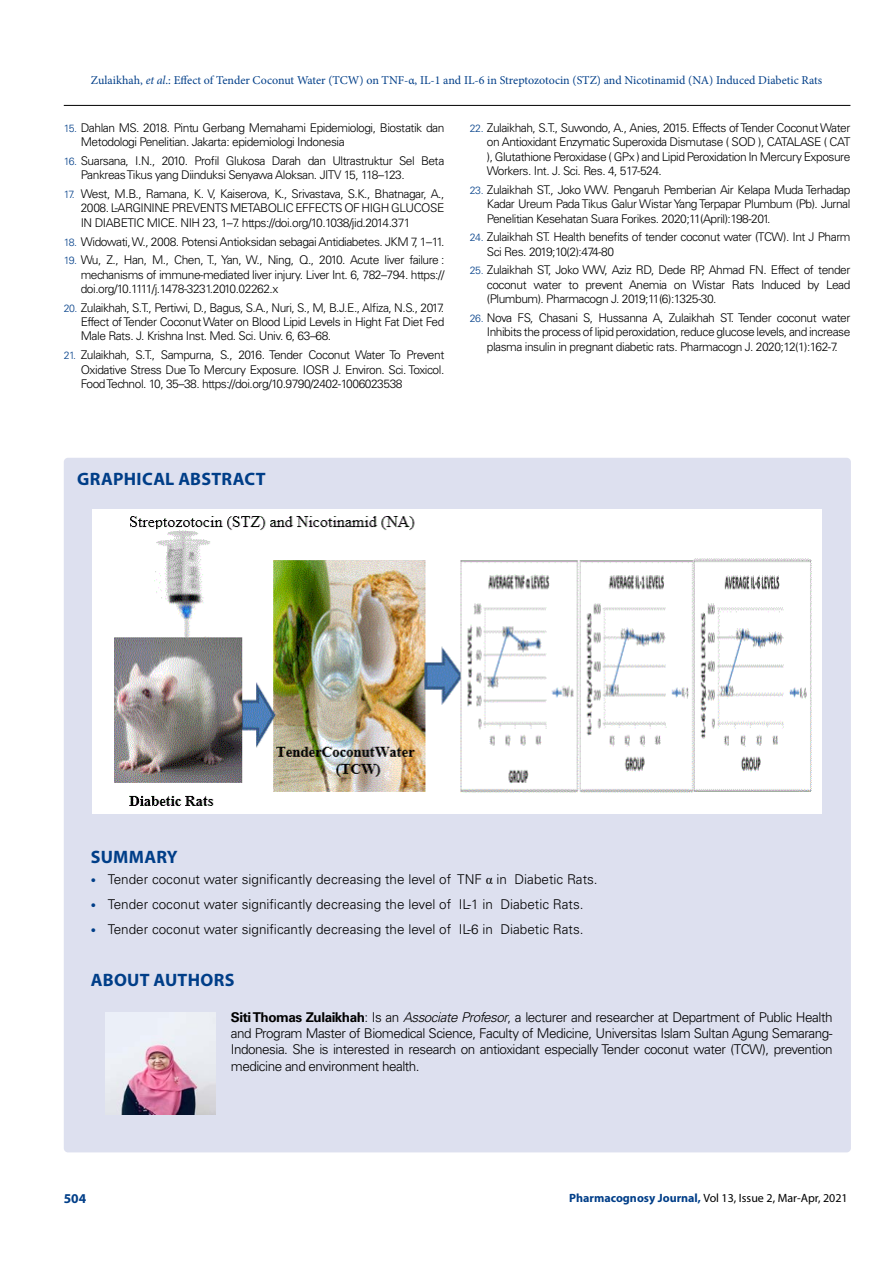
<style>
.page{position:relative;width:893px;height:1263px;background:#fff}
.page>*{position:absolute;margin:0;border:0;box-sizing:border-box;transform-origin:0 0}
.t1{font:700 18px "Myriad Pro";letter-spacing:.015em;color:#003e88}
.t2{font:300 13.5px/16.2px "Univers LT Std";color:#000;text-align:justify}
.t3{font:700 13.5px "Myriad Pro";color:#003e88}
.t4{font:300 12px/14.4px "Univers LT Std";letter-spacing:-.04em;color:#000;text-align:justify}
.t5{font:12px "Minion Pro";color:#003e88}
.t6{font:12px "Myriad Pro";color:#000}
.s1{font-style:italic}
.s2{font-size:10.5px;color:#003e88}
.s3{font-family:"Times New Roman";font-weight:400}
.s4{font-weight:700}
.s5{font-weight:700;color:#003e88}
</style>
<div class="page">
<hr style="left:64px;top:105px;width:786px;height:1px;background:#000">
<div style="left:64px;top:458px;width:787px;height:694px;background:#dde0ef;border-radius:4px"></div>
<img style="left:93px;top:510px;width:728px;height:304px">
<img style="left:106px;top:1012px;width:110px;height:102px">
<p class="t5" style="left:91px;top:72px;width:733px">Zulaikhah, <span class="s1">et al</span>.: Effect of Tender Coconut Water (TCW) on TNF-α, IL-1 and IL-6 in Streptozotocin (STZ) and Nicotinamid (NA) Induced Diabetic Rats</p>
<p class="t4" style="left:81px;top:121px;width:365px;text-indent:-17px"><span class="s2">15.</span> Dahlan MS. 2018. Pintu Gerbang Memahami Epidemiologi, Biostatik dan<br>Metodologi Penelitian. Jakarta: epidemiologi Indonesia</p>
<p class="t4" style="left:81px;top:154px;width:365px;text-indent:-17px"><span class="s2">16.</span> Suarsana, I.N., 2010. Profil Glukosa Darah dan Ultrastruktur Sel Beta<br>Pankreas Tikus yang Diinduksi Senyawa Aloksan. JITV 15, 118–123.</p>
<p class="t4" style="left:81px;top:187px;width:365px;text-indent:-17px"><span class="s2">17.</span> West, M.B., Ramana, K. V, Kaiserova, K., Srivastava, S.K., Bhatnagar, A., 2008. L-ARGININE PREVENTS METABOLIC EFFECTS OF HIGH GLUCOSE IN DIABETIC MICE. NIH 23, 1–7. https://doi.org/10.1038/jid.2014.371</p>
<p class="t4" style="left:64px;top:234px;width:382px"><span class="s2">18.</span> Widowati, W., 2008. Potensi Antioksidan sebagai Antidiabetes. JKM 7, 1–11.</p>
<p class="t4" style="left:81px;top:253px;width:365px;text-indent:-17px"><span class="s2">19.</span> Wu, Z., Han, M., Chen, T., Yan, W., Ning, Q., 2010. Acute liver failure : mechanisms of immune-mediated liver injury. Liver Int. 6, 782–794. https:// doi.org/10.1111/j.1478-3231.2010.02262.x</p>
<p class="t4" style="left:81px;top:300px;width:365px;text-indent:-17px"><span class="s2">20.</span> Zulaikhah, S.T., Pertiwi, D., Bagus, S.A., Nuri, S., M, B.J.E., Alfiza, N.S., 2017.<br>Effect of Tender Coconut Water on Blood Lipid Levels in Hight Fat Diet Fed Male Rats. J. Krishna Inst. Med. Sci. Univ. 6, 63–68.</p>
<p class="t4" style="left:81px;top:348px;width:365px;text-indent:-17px"><span class="s2">21.</span> Zulaikhah, S.T., Sampurna, S., 2016. Tender Coconut Water To Prevent Oxidative Stress Due To Mercury Exposure. IOSR J. Environ. Sci. Toxicol.<br>Food Technol. 10, 35–38. https://doi.org/10.9790/2402-1006023538</p>
<p class="t4" style="left:487px;top:121px;width:365px;text-indent:-17px"><span class="s2">22.</span> Zulaikhah, S.T., Suwondo, A., Anies, 2015. Effects of Tender Coconut Water on Antioxidant Enzymatic Superoxida Dismutase ( SOD ), CATALASE ( CAT ), Glutathione Peroxidase ( GPx ) and Lipid Peroxidation In Mercury Exposure Workers. Int. J. Sci. Res. 4, 517-524.</p>
<p class="t4" style="left:487px;top:182px;width:365px;text-indent:-17px"><span class="s2">23.</span> Zulaikhah ST., Joko WW. Pengaruh Pemberian Air Kelapa Muda Terhadap Kadar Ureum Pada Tikus Galur Wistar Yang Terpapar Plumbum (Pb). Jurnal Penelitian Kesehatan Suara Forikes. 2020;11(April):198-201.</p>
<p class="t4" style="left:487px;top:230px;width:365px;text-indent:-17px"><span class="s2">24.</span> Zulaikhah ST. Health benefits of tender coconut water (TCW). Int J Pharm<br>Sci Res. 2019;10(2):474-80</p>
<p class="t4" style="left:487px;top:263px;width:365px;text-indent:-17px"><span class="s2">25.</span> Zulaikhah ST, Joko WW, Aziz RD, Dede RP, Ahmad FN. Effect of tender coconut water to prevent Anemia on Wistar Rats Induced by Lead (Plumbum). Pharmacogn J. 2019;11(6):1325-30.</p>
<p class="t4" style="left:487px;top:310px;width:365px;text-indent:-17px"><span class="s2">26.</span> Nova FS, Chasani S, Hussanna A, Zulaikhah ST. Tender coconut water Inhibits the process of lipid peroxidation, reduce glucose levels, and increase plasma insulin in pregnant diabetic rats. Pharmacogn J. 2020;12(1):162-7.</p>
<h1 class="t1" style="left:77px;top:468px;width:190px">GRAPHICAL ABSTRACT</h1>
<h1 class="t1" style="left:91px;top:845px;width:88px">SUMMARY</h1>
<p class="t2" style="left:91px;top:871px;width:508px"><span class="s2">•</span> Tender coconut water significantly decreasing the level of TNF <span class="s3">α</span> in Diabetic Rats.</p>
<p class="t2" style="left:91px;top:896px;width:494px"><span class="s2">•</span> Tender coconut water significantly decreasing the level of IL-1 in Diabetic Rats.</p>
<p class="t2" style="left:91px;top:921px;width:494px"><span class="s2">•</span> Tender coconut water significantly decreasing the level of IL-6 in Diabetic Rats.</p>
<h1 class="t1" style="left:91px;top:968px;width:145px">ABOUT AUTHORS</h1>
<p class="t2" style="left:231px;top:1009px;width:603px"><span class="s4">Siti Thomas Zulaikhah</span>: Is an <span class="s1">Associate Profesor</span>, a lecturer and researcher at Department of Public Health and Program Master of Biomedical Science, Faculty of Medicine, Universitas Islam Sultan Agung Semarang-Indonesia. She is interested in research on antioxidant especially Tender coconut water (TCW), prevention medicine and environment health.</p>
<p class="t3" style="left:64px;top:1189px;width:24px">504</p>
<p class="t6" style="left:569px;top:1190px;width:280px"><span class="s5">Pharmacognosy Journal,</span> Vol 13, Issue 2, Mar-Apr, 2021</p>
</div>
